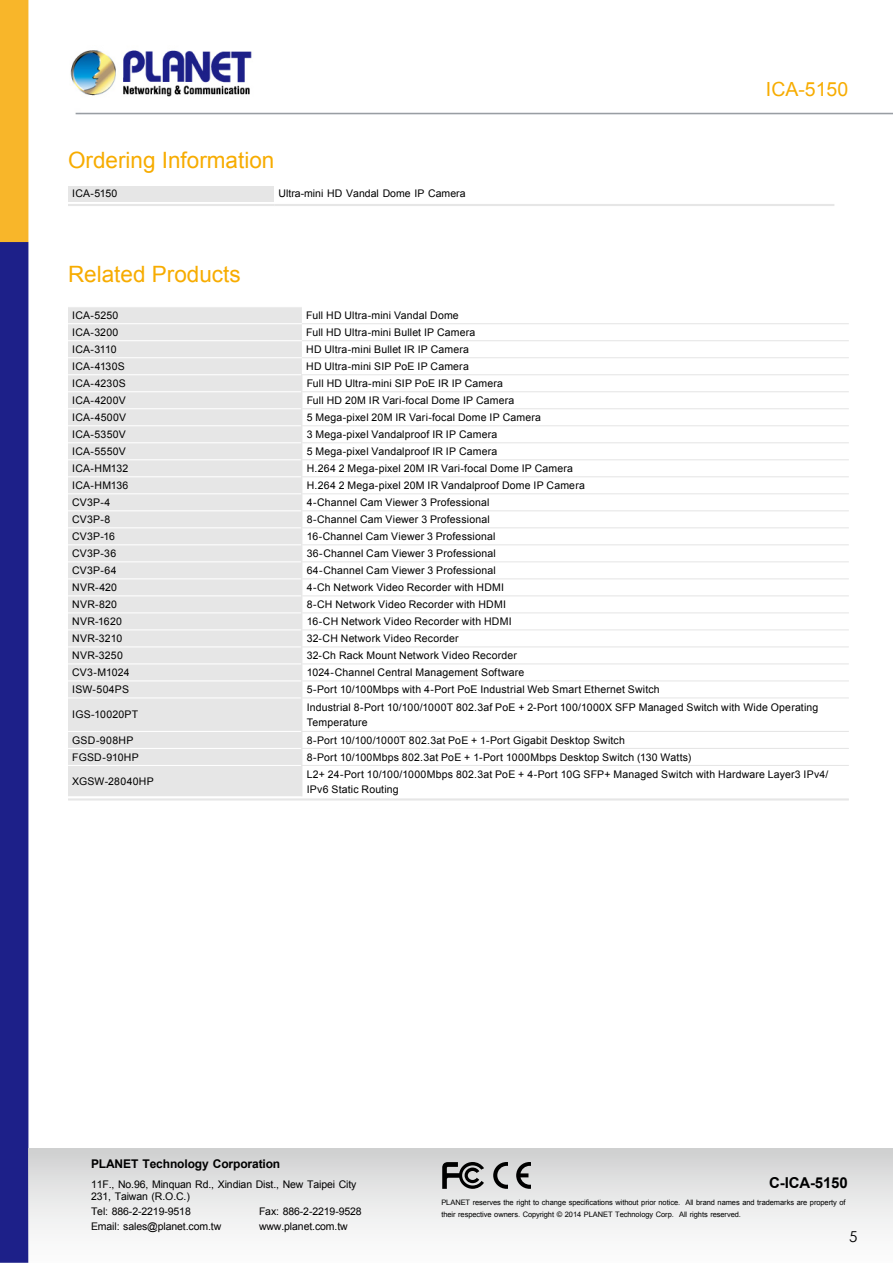
<style>
.page{position:relative;width:893px;height:1263px;background:#fff}
.page>*{position:absolute;margin:0;border:0;box-sizing:border-box;transform-origin:0 0}
.t1{font:22.5px "Arial";color:#f7ac00}
.t2{font:19.5px "Arial";color:#f7ac00}
.t3{font:700 15px "Arial";letter-spacing:-.01em;color:#000}
.t4{font:15px "Century Gothic";color:#000}
.t5{font:700 12px "Arial";letter-spacing:-.01em;color:#000}
.t6{font:10.5px/15px "Arial";letter-spacing:.015em;color:#000}
.t7{font:10.5px/12px "Arial";letter-spacing:-.01em;color:#000}
.t8{font:7.5px/12px "Arial";letter-spacing:-.01em;color:#000}
</style>
<div class="page">
<img style="left:0;top:0;width:893px;height:1263px">
<div style="left:29px;top:1148px;width:864px;height:115px;background:linear-gradient(to bottom,#d2d3d3,#fff)"></div>
<svg style="left:442px;top:1162px;width:42px;height:27px"></svg>
<svg style="left:493px;top:1162px;width:15px;height:27px"></svg>
<svg style="left:516px;top:1162px;width:15px;height:27px"></svg>
<div style="left:68px;top:186px;width:206px;height:15px;background:#e6e6e6"></div>
<div style="left:274px;top:186px;width:560px;height:15px;background:#fff"></div>
<hr style="left:68px;top:204px;width:206px;height:2px;background:#e6e6e6">
<hr style="left:274px;top:204px;width:560px;height:2px;background:#e6e6e6">
<div style="left:68px;top:307px;width:233px;height:489px;background:#e6e6e6"></div>
<svg style="left:302px;top:698px;width:547px;height:99px"></svg>
<hr style="left:68px;top:306px;width:234px;height:1px;background:#fff">
<hr style="left:68px;top:323px;width:234px;height:1px;background:#fff">
<hr style="left:68px;top:340px;width:234px;height:1px;background:#fff">
<hr style="left:68px;top:357px;width:234px;height:1px;background:#fff">
<hr style="left:68px;top:374px;width:233px;height:1px;background:#fff">
<hr style="left:68px;top:391px;width:233px;height:1px;background:#fff">
<hr style="left:68px;top:408px;width:233px;height:1px;background:#fff">
<hr style="left:68px;top:425px;width:233px;height:1px;background:#fff">
<hr style="left:68px;top:442px;width:233px;height:1px;background:#fff">
<hr style="left:68px;top:459px;width:233px;height:1px;background:#fff">
<hr style="left:68px;top:476px;width:233px;height:1px;background:#fff">
<hr style="left:68px;top:510px;width:233px;height:1px;background:#fff">
<hr style="left:68px;top:544px;width:233px;height:1px;background:#fff">
<hr style="left:68px;top:561px;width:233px;height:1px;background:#fff">
<hr style="left:68px;top:578px;width:233px;height:1px;background:#fff">
<hr style="left:68px;top:595px;width:233px;height:1px;background:#fff">
<hr style="left:68px;top:612px;width:233px;height:1px;background:#fff">
<hr style="left:68px;top:629px;width:233px;height:1px;background:#fff">
<hr style="left:68px;top:646px;width:233px;height:1px;background:#fff">
<hr style="left:68px;top:663px;width:233px;height:1px;background:#fff">
<hr style="left:68px;top:680px;width:233px;height:1px;background:#fff">
<hr style="left:68px;top:697px;width:233px;height:1px;background:#fff">
<hr style="left:68px;top:731px;width:233px;height:1px;background:#fff">
<hr style="left:68px;top:748px;width:233px;height:1px;background:#fff">
<hr style="left:68px;top:765px;width:233px;height:1px;background:#fff">
<hr style="left:68px;top:796px;width:234px;height:1px;background:#fff">
<hr style="left:301px;top:698px;width:1px;height:33px;background:#e6e6e6">
<svg style="left:301px;top:732px;width:1px;height:33px"></svg>
<hr style="left:301px;top:766px;width:1px;height:30px;background:#e6e6e6">
<hr style="left:301px;top:697px;width:548px;height:1px;background:#e6e6e6">
<hr style="left:301px;top:731px;width:548px;height:1px;background:#e6e6e6">
<hr style="left:301px;top:748px;width:548px;height:1px;background:#e6e6e6">
<hr style="left:301px;top:765px;width:548px;height:1px;background:#e6e6e6">
<hr style="left:68px;top:493px;width:233px;height:1px;background:#fff">
<hr style="left:68px;top:527px;width:233px;height:1px;background:#fff">
<svg style="left:301px;top:307px;width:548px;height:390px"></svg>
<hr style="left:301px;top:442px;width:548px;height:1px;background:#e6e6e6">
<hr style="left:301px;top:459px;width:548px;height:1px;background:#e6e6e6">
<hr style="left:301px;top:476px;width:548px;height:1px;background:#e6e6e6">
<hr style="left:301px;top:493px;width:548px;height:1px;background:#e6e6e6">
<hr style="left:301px;top:510px;width:548px;height:1px;background:#e6e6e6">
<hr style="left:301px;top:527px;width:548px;height:1px;background:#e6e6e6">
<hr style="left:301px;top:544px;width:548px;height:1px;background:#e6e6e6">
<hr style="left:301px;top:561px;width:548px;height:1px;background:#e6e6e6">
<hr style="left:301px;top:578px;width:548px;height:1px;background:#e6e6e6">
<hr style="left:68px;top:798px;width:781px;height:2px;background:#e6e6e6">
<h1 class="t1" style="left:68px;top:145px;width:208px">Ordering Information</h1>
<p class="t6" style="left:72px;top:186px;width:47px">ICA-5150</p>
<p class="t6" style="left:278px;top:186px;width:189px">Ultra-mini HD Vandal Dome IP Camera</p>
<h1 class="t1" style="left:68px;top:260px;width:174px">Related Products</h1>
<h2 class="t2" style="left:766px;top:77px;width:84px">ICA-5150</h2>
<p class="t6" style="left:72px;top:308px;width:48px">ICA-5250</p>
<p class="t6" style="left:306px;top:308px;width:154px">Full HD Ultra-mini Vandal Dome</p>
<p class="t6" style="left:72px;top:325px;width:48px">ICA-3200</p>
<p class="t6" style="left:306px;top:325px;width:171px">Full HD Ultra-mini Bullet IP Camera</p>
<p class="t6" style="left:72px;top:342px;width:46px">ICA-3110</p>
<p class="t6" style="left:306px;top:342px;width:164px">HD Ultra-mini Bullet IR IP Camera</p>
<p class="t6" style="left:72px;top:359px;width:54px">ICA-4130S</p>
<p class="t6" style="left:306px;top:359px;width:164px">HD Ultra-mini SIP PoE IP Camera</p>
<p class="t6" style="left:72px;top:376px;width:55px">ICA-4230S</p>
<p class="t6" style="left:307px;top:376px;width:198px">Full HD Ultra-mini SIP PoE IR IP Camera</p>
<p class="t6" style="left:72px;top:393px;width:55px">ICA-4200V</p>
<p class="t6" style="left:307px;top:393px;width:209px">Full HD 20M IR Vari-focal Dome IP Camera</p>
<p class="t6" style="left:72px;top:410px;width:55px">ICA-4500V</p>
<p class="t6" style="left:307px;top:410px;width:236px">5 Mega-pixel 20M IR Vari-focal Dome IP Camera</p>
<p class="t6" style="left:72px;top:427px;width:55px">ICA-5350V</p>
<p class="t6" style="left:307px;top:427px;width:192px">3 Mega-pixel Vandalproof IR IP Camera</p>
<p class="t6" style="left:72px;top:444px;width:55px">ICA-5550V</p>
<p class="t6" style="left:307px;top:444px;width:192px">5 Mega-pixel Vandalproof IR IP Camera</p>
<p class="t6" style="left:72px;top:461px;width:57px">ICA-HM132</p>
<p class="t6" style="left:307px;top:461px;width:268px">H.264 2 Mega-pixel 20M IR Vari-focal Dome IP Camera</p>
<p class="t6" style="left:72px;top:478px;width:58px">ICA-HM136</p>
<p class="t6" style="left:307px;top:478px;width:280px">H.264 2 Mega-pixel 20M IR Vandalproof Dome IP Camera</p>
<p class="t6" style="left:72px;top:495px;width:40px">CV3P-4</p>
<p class="t6" style="left:307px;top:495px;width:184px">4-Channel Cam Viewer 3 Professional</p>
<p class="t6" style="left:72px;top:512px;width:39px">CV3P-8</p>
<p class="t6" style="left:307px;top:512px;width:184px">8-Channel Cam Viewer 3 Professional</p>
<p class="t6" style="left:72px;top:529px;width:44px">CV3P-16</p>
<p class="t6" style="left:307px;top:529px;width:190px">16-Channel Cam Viewer 3 Professional</p>
<p class="t6" style="left:72px;top:546px;width:45px">CV3P-36</p>
<p class="t6" style="left:307px;top:546px;width:191px">36-Channel Cam Viewer 3 Professional</p>
<p class="t6" style="left:72px;top:563px;width:46px">CV3P-64</p>
<p class="t6" style="left:307px;top:563px;width:191px">64-Channel Cam Viewer 3 Professional</p>
<p class="t6" style="left:72px;top:580px;width:46px">NVR-420</p>
<p class="t6" style="left:307px;top:580px;width:199px">4-Ch Network Video Recorder with HDMI</p>
<p class="t6" style="left:72px;top:597px;width:46px">NVR-820</p>
<p class="t6" style="left:307px;top:597px;width:201px">8-CH Network Video Recorder with HDMI</p>
<p class="t6" style="left:72px;top:614px;width:51px">NVR-1620</p>
<p class="t6" style="left:307px;top:614px;width:207px">16-CH Network Video Recorder with HDMI</p>
<p class="t6" style="left:72px;top:631px;width:51px">NVR-3210</p>
<p class="t6" style="left:307px;top:631px;width:154px">32-CH Network Video Recorder</p>
<p class="t6" style="left:72px;top:648px;width:52px">NVR-3250</p>
<p class="t6" style="left:307px;top:648px;width:212px">32-Ch Rack Mount Network Video Recorder</p>
<p class="t6" style="left:72px;top:665px;width:59px">CV3-M1024</p>
<p class="t6" style="left:307px;top:665px;width:219px">1024-Channel Central Management Software</p>
<p class="t6" style="left:72px;top:682px;width:58px">ISW-504PS</p>
<p class="t6" style="left:307px;top:682px;width:355px">5-Port 10/100Mbps with 4-Port PoE Industrial Web Smart Ethernet Switch</p>
<p class="t6" style="left:72px;top:707px;width:67px">IGS-10020PT</p>
<p class="t6" style="left:307px;top:700px;width:513px">Industrial 8-Port 10/100/1000T 802.3af PoE + 2-Port 100/1000X SFP Managed Switch with Wide Operating<br>Temperature</p>
<p class="t6" style="left:72px;top:733px;width:63px">GSD-908HP</p>
<p class="t6" style="left:307px;top:733px;width:320px">8-Port 10/100/1000T 802.3at PoE + 1-Port Gigabit Desktop Switch</p>
<p class="t6" style="left:72px;top:750px;width:68px">FGSD-910HP</p>
<p class="t6" style="left:307px;top:750px;width:386px">8-Port 10/100Mbps 802.3at PoE + 1-Port 1000Mbps Desktop Switch (130 Watts)</p>
<p class="t6" style="left:72px;top:774px;width:83px">XGSW-28040HP</p>
<p class="t6" style="left:307px;top:767px;width:523px">L2+ 24-Port 10/100/1000Mbps 802.3at PoE + 4-Port 10G SFP+ Managed Switch with Hardware Layer3 IPv4/<br>IPv6 Static Routing</p>
<p class="t5" style="left:91px;top:1156px;width:191px">PLANET Technology Corporation</p>
<p class="t7" style="left:91px;top:1178px;width:267px">11F., No.96, Minquan Rd., Xindian Dist., New Taipei City<br>231, Taiwan (R.O.C.)</p>
<p class="t7" style="left:91px;top:1205px;width:101px">Tel: 886-2-2219-9518</p>
<p class="t7" style="left:259px;top:1205px;width:104px">Fax: 886-2-2219-9528</p>
<p class="t7" style="left:91px;top:1220px;width:132px">Email: sales@planet.com.tw</p>
<p class="t7" style="left:259px;top:1220px;width:90px">www.planet.com.tw</p>
<h3 class="t3" style="left:769px;top:1172px;width:80px">C-ICA-5150</h3>
<p class="t8" style="left:441px;top:1196px;width:406px">PLANET reserves the right to change specifications without prior notice. All brand names and trademarks are property of their respective owners. Copyright © 2014 PLANET Technology Corp. All rights reserved.</p>
<h3 class="t4" style="left:849px;top:1227px;width:10px">5</h3>
</div>
